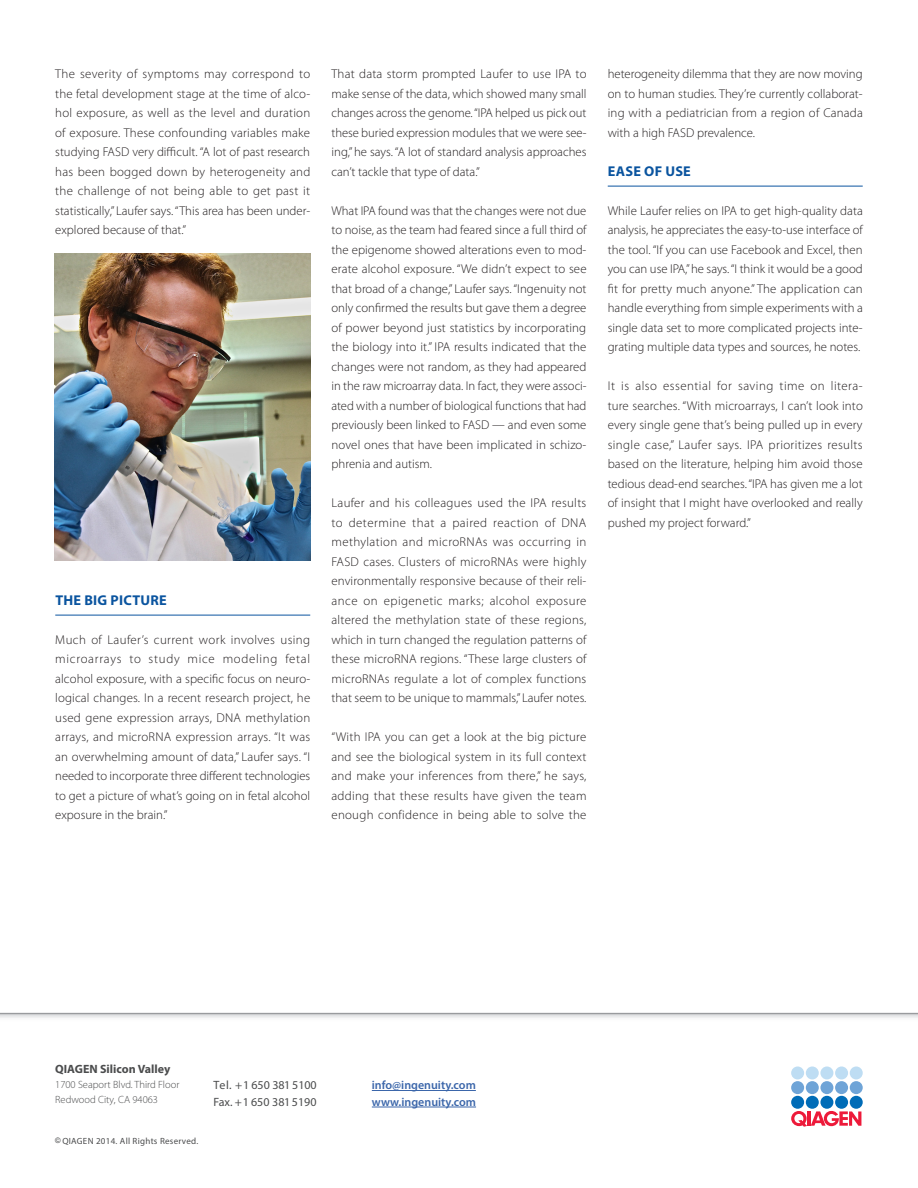
<style>
.page{position:relative;width:918px;height:1188px;background:#fff}
.page>*{position:absolute;margin:0;border:0;box-sizing:border-box;transform-origin:0 0}
.A-head{font:700 14.25px "Myriad Pro";letter-spacing:.02em;color:#0a549f}
.Body_text_no_indent{font:300 12.75px/19.5px "Myriad Pro";color:#231f20;text-align:justify}
.Body_Text{font:600 12px "Myriad Pro";color:#3b66aa}
.Body_Text-2{font:12px "Myriad Pro";color:#4b4c4d}
.Body_Text-3{font:700 12px "Myriad Pro";color:#4b4c4d}
.Body_Text-4{font:300 10.5px "Myriad Pro";color:#4b4c4d}
.Body_Text_INTRO{font:9px "Myriad Pro";letter-spacing:.03em;color:#4b4c4d}
.s1{font-family:"Arial";font-size:7.5px}
</style>
<div class="page">
<svg style="left:0;top:1013px;width:918px;height:113px"></svg>
<hr style="left:55px;top:615px;width:255px;height:1px;background:#0a549f">
<hr style="left:608px;top:186px;width:255px;height:1px;background:#0a549f">
<hr style="left:372px;top:1090px;width:104px;height:1px;background:#3b66aa">
<hr style="left:372px;top:1107px;width:104px;height:1px;background:#3b66aa">
<img style="left:54px;top:254px;width:256px;height:306px">
<div style="left:791px;top:1096px;width:13px;height:13px;background:#006cb7;border-radius:50%"></div>
<div style="left:806px;top:1096px;width:13px;height:13px;background:#006cb7;border-radius:50%"></div>
<div style="left:820px;top:1096px;width:13px;height:13px;background:#006cb7;border-radius:50%"></div>
<div style="left:835px;top:1096px;width:13px;height:13px;background:#006cb7;border-radius:50%"></div>
<div style="left:850px;top:1096px;width:13px;height:13px;background:#006cb7;border-radius:50%"></div>
<div style="left:791px;top:1081px;width:13px;height:13px;background:#6fa4d7;border-radius:50%"></div>
<div style="left:806px;top:1081px;width:13px;height:13px;background:#6fa4d7;border-radius:50%"></div>
<div style="left:820px;top:1081px;width:13px;height:13px;background:#6fa4d7;border-radius:50%"></div>
<div style="left:835px;top:1081px;width:13px;height:13px;background:#6fa4d7;border-radius:50%"></div>
<div style="left:850px;top:1081px;width:13px;height:13px;background:#6fa4d7;border-radius:50%"></div>
<div style="left:791px;top:1066px;width:13px;height:13px;background:#beddf3;border-radius:50%"></div>
<div style="left:806px;top:1066px;width:13px;height:13px;background:#beddf3;border-radius:50%"></div>
<div style="left:820px;top:1066px;width:13px;height:13px;background:#beddf3;border-radius:50%"></div>
<div style="left:835px;top:1066px;width:13px;height:13px;background:#beddf3;border-radius:50%"></div>
<div style="left:850px;top:1066px;width:13px;height:13px;background:#beddf3;border-radius:50%"></div>
<svg style="left:791px;top:1111px;width:70px;height:16px"></svg>
<p class="Body_text_no_indent" style="left:55px;top:64px;width:257px">The severity of symptoms may correspond to the fetal development stage at the time of alco&shy;hol exposure, as well as the level and duration of exposure. These confounding variables make studying FASD very difficult. “A lot of past research has been bogged down by heterogeneity and the challenge of not being able to get past it statistically,” Laufer says. “This area has been under&shy;explored because of that.”</p>
<p class="A-head" style="left:55px;top:590px;width:113px">THE BIG PICTURE</p>
<p class="Body_text_no_indent" style="left:55px;top:629px;width:257px">Much of Laufer’s current work involves using microarrays to study mice modeling fetal alcohol exposure, with a specific focus on neuro&shy;logical changes. In a recent research project, he used gene expression arrays, DNA methylation arrays, and microRNA expression arrays. “It was an overwhelming amount of data,” Laufer says. “I needed to incorporate three different technologies to get a picture of what’s going on in fetal alcohol exposure in the brain.”</p>
<p class="Body_text_no_indent" style="left:332px;top:64px;width:257px">That data storm prompted Laufer to use IPA to make sense of the data, which showed many small changes across the genome. “IPA helped us pick out these buried expression modules that we were see&shy;ing,” he says. “A lot of standard analysis approaches can’t tackle that type of data.”</p>
<p class="Body_text_no_indent" style="left:332px;top:200px;width:257px">What IPA found was that the changes were not due to noise, as the team had feared since a full third of the epigenome showed alterations even to mod&shy;erate alcohol exposure. “We didn’t expect to see that broad of a change,” Laufer says. “Ingenuity not only confirmed the results but gave them a degree of power beyond just statistics by incorporating the biology into it.” IPA results indicated that the changes were not random, as they had appeared in the raw microarray data. In fact, they were associ&shy;ated with a number of biological functions that had previously been linked to FASD — and even some novel ones that have been implicated in schizo&shy;phrenia and autism.</p>
<p class="Body_text_no_indent" style="left:332px;top:493px;width:257px">Laufer and his colleagues used the IPA results to determine that a paired reaction of DNA methylation and microRNAs was occurring in FASD cases. Clusters of microRNAs were highly environmentally responsive because of their reli&shy;ance on epigenetic marks; alcohol exposure altered the methylation state of these regions, which in turn changed the regulation patterns of these microRNA regions. “These large clusters of microRNAs regulate a lot of complex functions that seem to be unique to mammals,” Laufer notes.</p>
<p class="Body_text_no_indent" style="left:332px;top:727px;width:257px">“With IPA you can get a look at the big picture and see the biological system in its full context and make your inferences from there,” he says, adding that these results have given the team enough confidence in being able to solve the</p>
<p class="Body_text_no_indent" style="left:608px;top:64px;width:257px">heterogeneity dilemma that they are now moving on to human studies. They’re currently collaborat&shy;ing with a pediatrician from a region of Canada with a high FASD prevalence.</p>
<p class="A-head" style="left:608px;top:161px;width:85px">EASE OF USE</p>
<p class="Body_text_no_indent" style="left:608px;top:200px;width:257px">While Laufer relies on IPA to get high-quality data analysis, he appreciates the easy-to-use interface of the tool. “If you can use Facebook and Excel, then you can use IPA,” he says. “I think it would be a good fit for pretty much anyone.” The application can handle everything from simple experiments with a single data set to more complicated projects inte&shy;grating multiple data types and sources, he notes.</p>
<p class="Body_text_no_indent" style="left:608px;top:376px;width:257px">It is also essential for saving time on litera&shy;ture searches. “With microarrays, I can’t look into every single gene that’s being pulled up in every single case,” Laufer says. IPA prioritizes results based on the literature, helping him avoid those tedious dead-end searches. “IPA has given me a lot of insight that I might have overlooked and really pushed my project forward.”</p>
<p class="Body_Text-3" style="left:55px;top:1061px;width:117px">QIAGEN Silicon Valley</p>
<p class="Body_Text-4" style="left:55px;top:1078px;width:126px">1700 Seaport Blvd. Third Floor</p>
<p class="Body_Text-4" style="left:55px;top:1093px;width:104px">Redwood City, CA 94063</p>
<p class="Body_Text_INTRO" style="left:55px;top:1135px;width:145px"><span class="s1">©</span> QIAGEN 2014. All Rights Reserved.</p>
<p class="Body_Text-2" style="left:214px;top:1078px;width:105px">Tel. +1 650 381 5100</p>
<p class="Body_Text-2" style="left:214px;top:1094px;width:105px">Fax. +1 650 381 5190</p>
<p class="Body_Text" style="left:372px;top:1078px;width:106px">info@ingenuity.com</p>
<p class="Body_Text" style="left:372px;top:1094px;width:106px">www.ingenuity.com</p>
</div>
